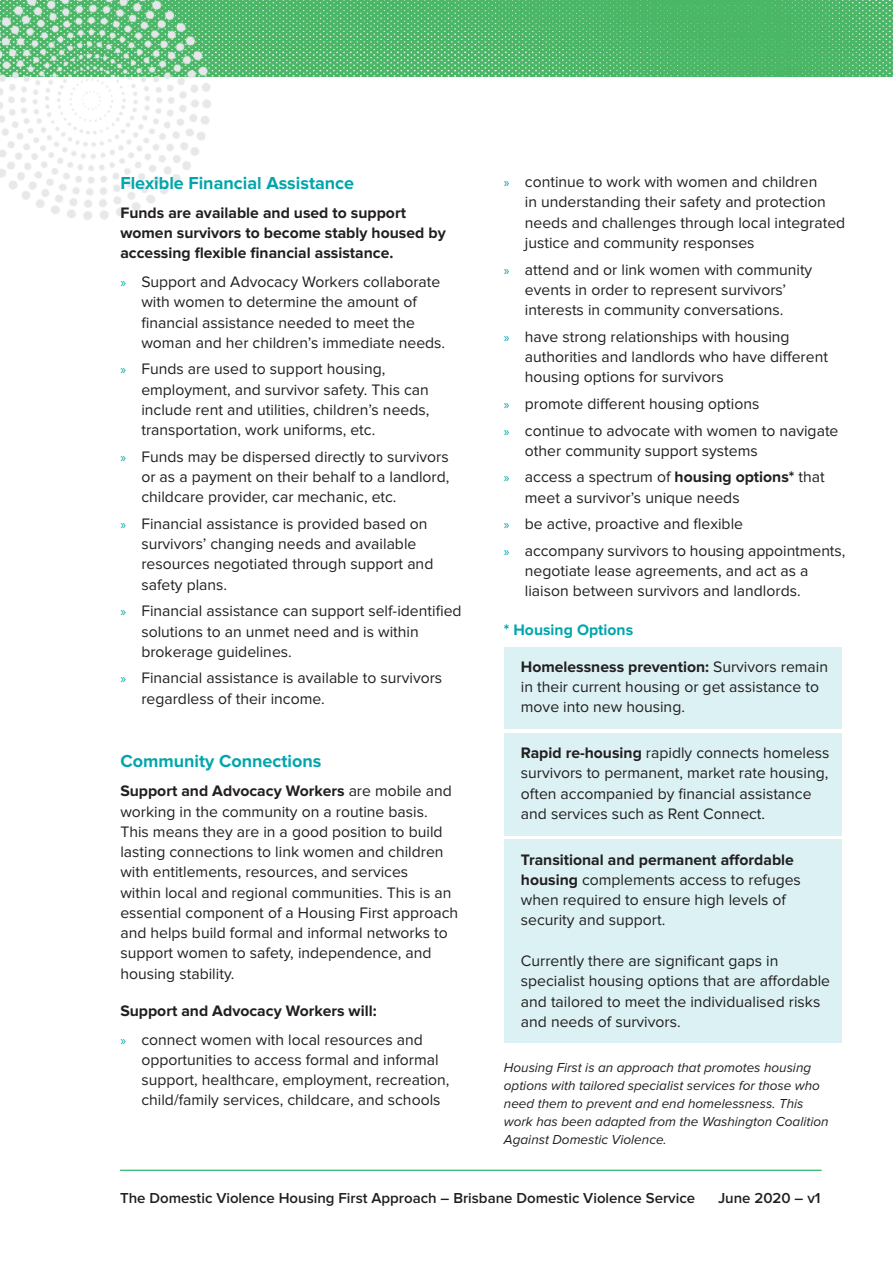
<style>
.page{position:relative;width:893px;height:1263px;background:#fff}
.page>*{position:absolute;margin:0;border:0;box-sizing:border-box;transform-origin:0 0}
.Title_-_Indesign{font:700 18px "Proxima Nova";color:#00a6ab}
.Body_-_Indesign{font:15.75px/20.2px "Proxima Nova";color:#231f20}
.Box{font:15.75px/20.2px "Proxima Nova";color:#231f20}
.Body_-_Indesign-2{font:700 15.75px/20.2px "Proxima Nova";color:#231f20}
.Body_-_Indesign-3{font:700 15.75px "Proxima Nova";color:#00a6ab}
.Title_-_Smaller_-_In{font:600 15px "Proxima Nova";color:#231f20}
.Body_-_Indesign-4{font:italic 13.5px/18px "Proxima Nova";color:#231f20}
.s1{font-family:"Myriad Pro";font-size:13.5px;color:#00a6ab}
.s2{font-weight:700}
</style>
<div class="page">
<img style="left:281px;top:0;width:612px;height:77px">
<hr style="left:120px;top:1170px;width:702px;height:1px;background:#00a34e">
<img style="left:0;top:0;width:281px;height:220px">
<div style="left:504px;top:647px;width:337px;height:81px;background:#dbf1f3"></div>
<div style="left:504px;top:733px;width:337px;height:102px;background:#dbf1f3"></div>
<div style="left:504px;top:839px;width:337px;height:204px;background:#dbf1f3"></div>
<p class="Title_-_Indesign" style="left:120px;top:173px;width:235px">Flexible Financial Assistance</p>
<p class="Body_-_Indesign-2" style="left:120px;top:203px;width:327px">Funds are available and used to support women survivors to become stably housed by accessing flexible financial assistance.</p>
<p class="Body_-_Indesign" style="left:141px;top:272px;width:305px;text-indent:-21px"><span class="s1">»</span> Support and Advocacy Workers collaborate with women to determine the amount of financial assistance needed to meet the woman and her children’s immediate needs.</p>
<p class="Body_-_Indesign" style="left:141px;top:359px;width:289px;text-indent:-21px"><span class="s1">»</span> Funds are used to support housing, employment, and survivor safety. This can include rent and utilities, children’s needs, transportation, work uniforms, etc.</p>
<p class="Body_-_Indesign" style="left:141px;top:447px;width:310px;text-align:justify;text-indent:-21px"><span class="s1">»</span> Funds may be dispersed directly to survivors or as a payment on their behalf to a landlord, childcare provider, car mechanic, etc.</p>
<p class="Body_-_Indesign" style="left:141px;top:514px;width:293px;text-indent:-21px"><span class="s1">»</span> Financial assistance is provided based on survivors’ changing needs and available resources negotiated through support and safety plans.</p>
<p class="Body_-_Indesign" style="left:141px;top:601px;width:322px;text-indent:-21px"><span class="s1">»</span> Financial assistance can support self-identified solutions to an unmet need and is within brokerage guidelines.</p>
<p class="Body_-_Indesign" style="left:141px;top:668px;width:302px;text-indent:-21px"><span class="s1">»</span> Financial assistance is available to survivors regardless of their income.</p>
<p class="Title_-_Indesign" style="left:120px;top:751px;width:203px">Community Connections</p>
<p class="Body_-_Indesign" style="left:120px;top:781px;width:339px"><span class="s2">Support and Advocacy Workers</span> are mobile and working in the community on a routine basis.<br>This means they are in a good position to build lasting connections to link women and children with entitlements, resources, and services<br>within local and regional communities. This is an essential component of a Housing First approach and helps build formal and informal networks to support women to safety, independence, and housing stability.</p>
<p class="Body_-_Indesign-2" style="left:120px;top:1001px;width:258px">Support and Advocacy Workers will:</p>
<p class="Body_-_Indesign" style="left:141px;top:1029px;width:310px;text-indent:-21px"><span class="s1">»</span> connect women with local resources and opportunities to access formal and informal support, healthcare, employment, recreation, child/family services, childcare, and schools</p>
<p class="Body_-_Indesign" style="left:525px;top:172px;width:322px;text-indent:-21px"><span class="s1">»</span> continue to work with women and children<br>in understanding their safety and protection needs and challenges through local integrated justice and community responses</p>
<p class="Body_-_Indesign" style="left:504px;top:259px;width:310px;text-align:center"><span class="s1">»</span> attend and or link women with community events in order to represent survivors’ interests in community conversations.</p>
<p class="Body_-_Indesign" style="left:525px;top:327px;width:305px;text-indent:-21px"><span class="s1">»</span> have strong relationships with housing authorities and landlords who have different housing options for survivors</p>
<p class="Body_-_Indesign" style="left:504px;top:394px;width:257px"><span class="s1">»</span> promote different housing options</p>
<p class="Body_-_Indesign" style="left:525px;top:420px;width:315px;text-indent:-21px"><span class="s1">»</span> continue to advocate with women to navigate other community support systems</p>
<p class="Body_-_Indesign" style="left:525px;top:467px;width:301px;text-indent:-21px"><span class="s1">»</span> access a spectrum of <span class="s2">housing options*</span> that meet a survivor’s unique needs</p>
<p class="Body_-_Indesign" style="left:504px;top:514px;width:241px"><span class="s1">»</span> be active, proactive and flexible</p>
<p class="Body_-_Indesign" style="left:525px;top:541px;width:322px;text-indent:-21px"><span class="s1">»</span> accompany survivors to housing appointments, negotiate lease agreements, and act as a liaison between survivors and landlords.</p>
<p class="Body_-_Indesign-3" style="left:504px;top:620px;width:131px">* Housing Options</p>
<p class="Box" style="left:521px;top:657px;width:309px"><span class="s2">Homelessness prevention:</span> Survivors remain in their current housing or get assistance to move into new housing.</p>
<p class="Box" style="left:521px;top:743px;width:310px"><span class="s2">Rapid re-housing</span> rapidly connects homeless survivors to permanent, market rate housing, often accompanied by financial assistance and services such as Rent Connect.</p>
<p class="Box" style="left:521px;top:850px;width:282px"><span class="s2">Transitional and permanent affordable housing</span> complements access to refuges when required to ensure high levels of security and support.</p>
<p class="Box" style="left:521px;top:951px;width:311px">Currently there are significant gaps in specialist housing options that are affordable and tailored to meet the individualised risks and needs of survivors.</p>
<p class="Body_-_Indesign-4" style="left:504px;top:1059px;width:326px">Housing First is an approach that promotes housing options with tailored specialist services for those who need them to prevent and end homelessness. This work has been adapted from the Washington Coalition Against Domestic Violence.</p>
<p class="Title_-_Smaller_-_In" style="left:120px;top:1189px;width:577px">The Domestic Violence Housing First Approach – Brisbane Domestic Violence Service</p>
<p class="Title_-_Smaller_-_In" style="left:718px;top:1189px;width:104px">June 2020 – v1</p>
</div>
